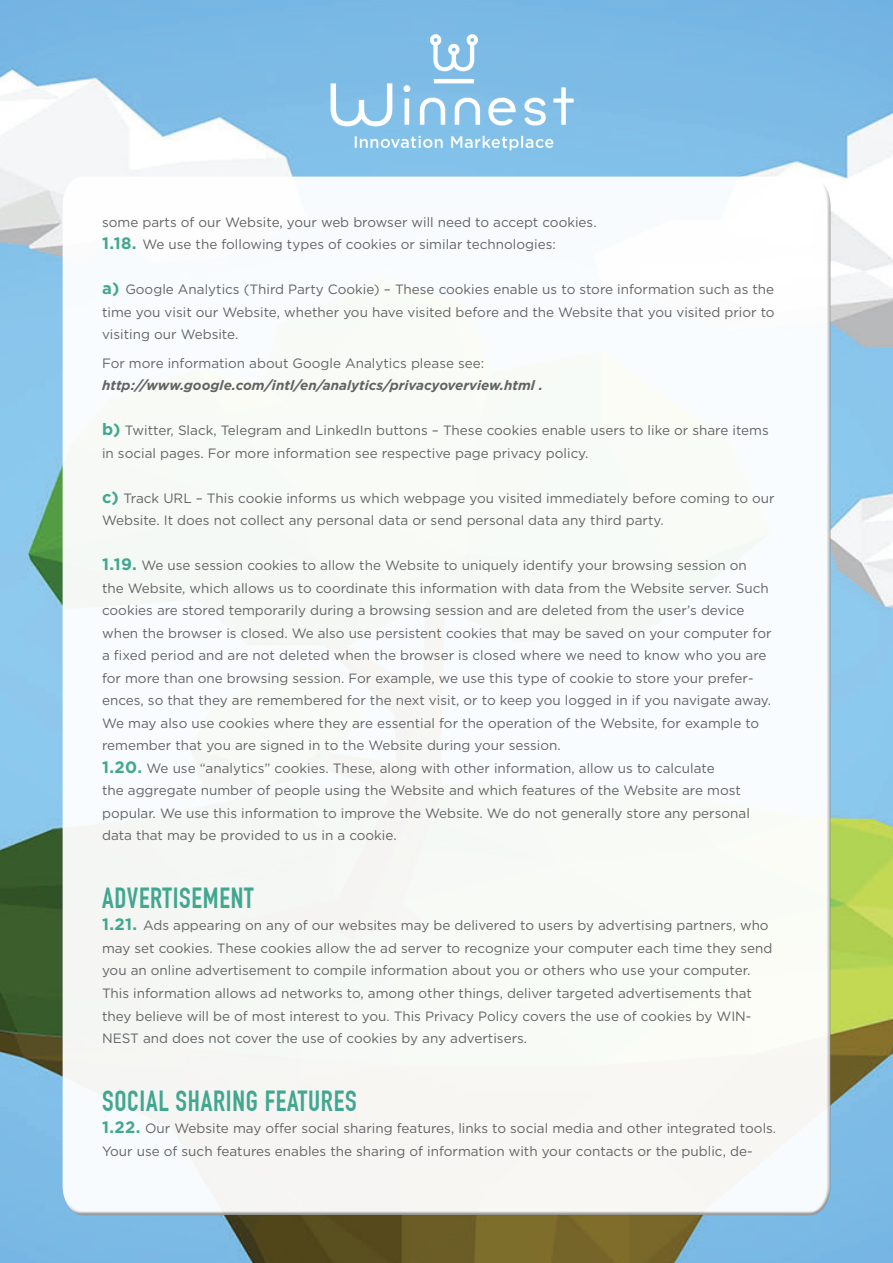
<style>
.page{position:relative;width:893px;height:1263px;background:#fff}
.page>*{position:absolute;margin:0;border:0;box-sizing:border-box;transform-origin:0 0}
.t1{font:700 28.5px "DIN Condensed";letter-spacing:.025em;color:#42a790}
.t2{font:13.5px/22.5px "Gotham";color:#636366}
.t3{font:italic 700 13.5px "Gotham";color:#636366}
.s1{font-weight:700;font-size:16.5px;color:#42a790}
</style>
<div class="page">
<img style="left:0;top:0;width:893px;height:1263px">
<div style="left:63px;top:182px;width:768px;height:1034px;background:#f8fbf6"></div>
<img style="left:270px;top:25px;width:369px;height:143px">
<p class="t2" style="left:102px;top:211px;width:496px">some parts of our Website, your web browser will need to accept cookies.<br><span class="s1">1.18.</span> We use the following types of cookies or similar technologies:</p>
<p class="t2" style="left:102px;top:278px;width:674px;text-align:justify"><span class="s1">a)</span> Google Analytics (Third Party Cookie) – These cookies enable us to store information such as the time you visit our Website, whether you have visited before and the Website that you visited prior to visiting our Website.</p>
<p class="t2" style="left:102px;top:352px;width:384px">For more information about Google Analytics please see:</p>
<p class="t3" style="left:102px;top:378px;width:443px">http://www.google.com/intl/en/analytics/privacyoverview.html .</p>
<p class="t2" style="left:102px;top:419px;width:668px"><span class="s1">b)</span> Twitter, Slack, Telegram and LinkedIn buttons – These cookies enable users to like or share items in social pages. For more information see respective page privacy policy.</p>
<p class="t2" style="left:102px;top:487px;width:674px"><span class="s1">c)</span> Track URL – This cookie informs us which webpage you visited immediately before coming to our<br>Website. It does not collect any personal data or send personal data any third party.</p>
<p class="t2" style="left:102px;top:554px;width:671px"><span class="s1">1.19.</span> We use session cookies to allow the Website to uniquely identify your browsing session on the Website, which allows us to coordinate this information with data from the Website server. Such cookies are stored temporarily during a browsing session and are deleted from the user’s device when the browser is closed. We also use persistent cookies that may be saved on your computer for a fixed period and are not deleted when the browser is closed where we need to know who you are for more than one browsing session. For example, we use this type of cookie to store your prefer&shy;ences, so that they are remembered for the next visit, or to keep you logged in if you navigate away.<br>We may also use cookies where they are essential for the operation of the Website, for example to remember that you are signed in to the Website during your session.<br><span class="s1">1.20.</span> We use “analytics” cookies. These, along with other information, allow us to calculate<br>the aggregate number of people using the Website and which features of the Website are most popular. We use this information to improve the Website. We do not generally store any personal data that may be provided to us in a cookie.</p>
<h1 class="t1" style="left:102px;top:881px;width:153px">ADVERTISEMENT</h1>
<p class="t2" style="left:102px;top:914px;width:672px"><span class="s1">1.21.</span> Ads appearing on any of our websites may be delivered to users by advertising partners, who may set cookies. These cookies allow the ad server to recognize your computer each time they send you an online advertisement to compile information about you or others who use your computer.<br>This information allows ad networks to, among other things, deliver targeted advertisements that they believe will be of most interest to you. This Privacy Policy covers the use of cookies by WIN-NEST and does not cover the use of cookies by any advertisers.</p>
<h1 class="t1" style="left:102px;top:1084px;width:256px">SOCIAL SHARING FEATURES</h1>
<p class="t2" style="left:102px;top:1117px;width:676px"><span class="s1">1.22.</span> Our Website may offer social sharing features, links to social media and other integrated tools.<br>Your use of such features enables the sharing of information with your contacts or the public, de-</p>
</div>
